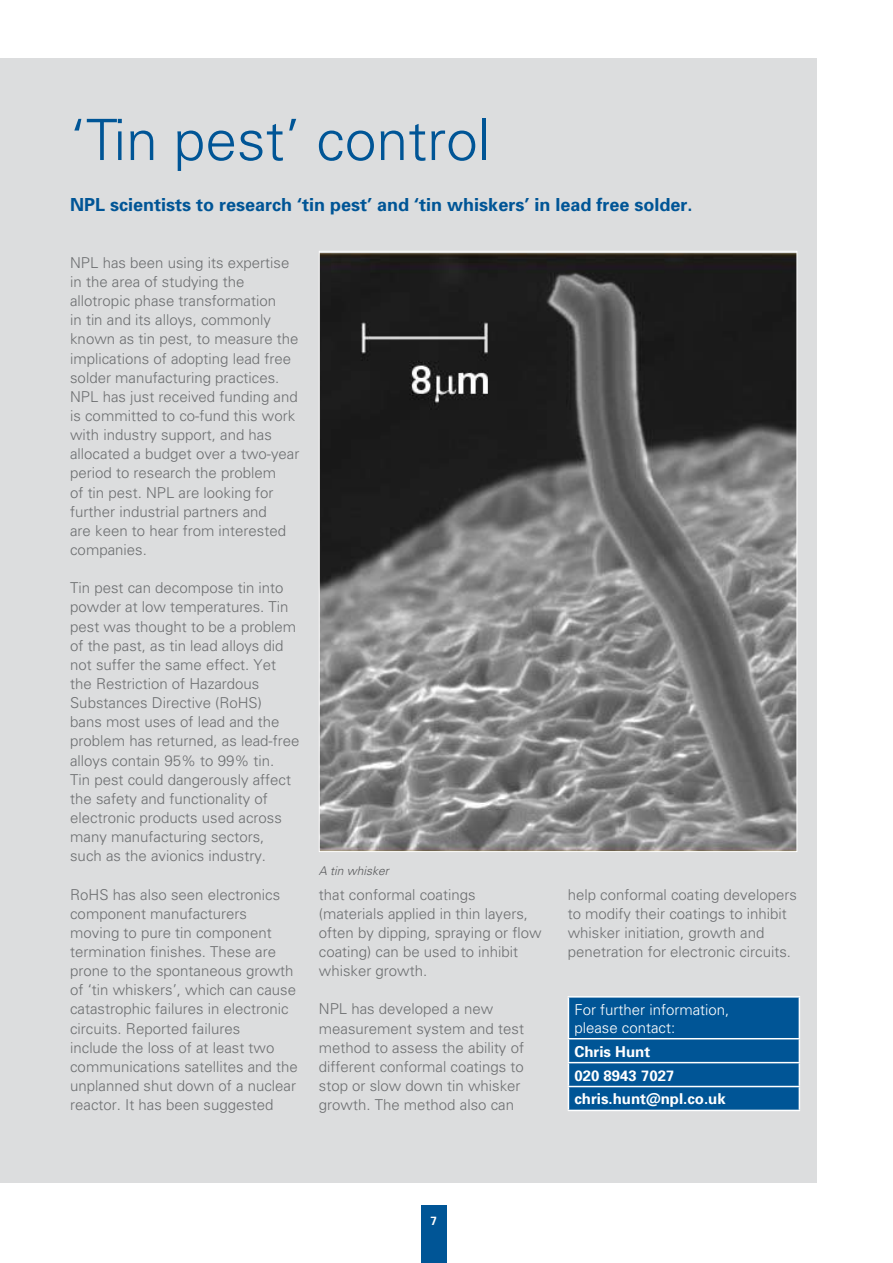
<style>
.page{position:relative;width:893px;height:1263px;background:#fff}
.page>*{position:absolute;margin:0;border:0;box-sizing:border-box;transform-origin:0 0}
.t1{font:300 57px "Univers";color:#005596}
.t2{font:700 18px "Univers";color:#005596}
.t3{font:300 15px/19.2px "Univers";color:#6d6f71}
.t4{font:700 15px/23.9px "Univers";color:#fff}
.t5{font:300 15px/18px "Univers";color:#fff}
.t6{font:italic 300 12px "Univers";color:#58595b}
.t7{font:700 12px "Univers";color:#fff}
</style>
<div class="page">
<div style="left:0;top:58px;width:816px;height:1124px;background:#dcddde"></div>
<img style="left:321px;top:254px;width:474px;height:596px">
<hr style="left:568px;top:996px;width:232px;height:1px;background:#fff">
<svg style="left:568px;top:997px;width:232px;height:113px;background:#0e5e9c"></svg>
<hr style="left:568px;top:1110px;width:232px;height:1px;background:#fff">
<div style="left:421px;top:1205px;width:25px;height:58px;background:#005596"></div>
<h1 class="t1" style="left:70px;top:105px;width:422px">‘Tin pest’ control</h1>
<p class="t2" style="left:70px;top:193px;width:624px">NPL scientists to research ‘tin pest’ and ‘tin whiskers’ in lead free solder.</p>
<p class="t3" style="left:70px;top:253px;width:231px">NPL has been using its expertise in the area of studying the allotropic phase transformation<br>in tin and its alloys, commonly known as tin pest, to measure the implications of adopting lead free solder manufacturing practices.<br>NPL has just received funding and is committed to co-fund this work with industry support, and has allocated a budget over a two-year period to research the problem<br>of tin pest. NPL are looking for further industrial partners and<br>are keen to hear from interested companies.</p>
<p class="t3" style="left:70px;top:578px;width:231px">Tin pest can decompose tin into powder at low temperatures. Tin pest was thought to be a problem of the past, as tin lead alloys did not suffer the same effect. Yet the Restriction of Hazardous<br>Substances Directive (RoHS)<br>bans most uses of lead and the problem has returned, as lead-free alloys contain 95% to 99% tin.<br>Tin pest could dangerously affect the safety and functionality of electronic products used across many manufacturing sectors, such as the avionics industry.</p>
<p class="t3" style="left:70px;top:885px;width:229px">RoHS has also seen electronics component manufacturers moving to pure tin component termination finishes. These are prone to the spontaneous growth of ‘tin whiskers’, which can cause catastrophic failures in electronic circuits. Reported failures<br>include the loss of at least two communications satellites and the unplanned shut down of a nuclear reactor. It has been suggested</p>
<p class="t3" style="left:319px;top:885px;width:224px">that conformal coatings (materials applied in thin layers, often by dipping, spraying or flow coating) can be used to inhibit whisker growth.</p>
<p class="t6" style="left:319px;top:863px;width:72px">A tin whisker</p>
<p class="t3" style="left:319px;top:999px;width:207px">NPL has developed a new measurement system and test method to assess the ability of different conformal coatings to stop or slow down tin whisker growth. The method also can</p>
<p class="t3" style="left:568px;top:885px;width:231px">help conformal coating developers to modify their coatings to inhibit whisker initiation, growth and penetration for electronic circuits.</p>
<p class="t5" style="left:574px;top:1000px;width:157px">For further information, please contact:</p>
<p class="t4" style="left:574px;top:1039px;width:153px">Chris Hunt<br>020 8943 7027 chris.hunt@npl.co.uk</p>
<p class="t7" style="left:430px;top:1213px;width:8px">7</p>
</div>
